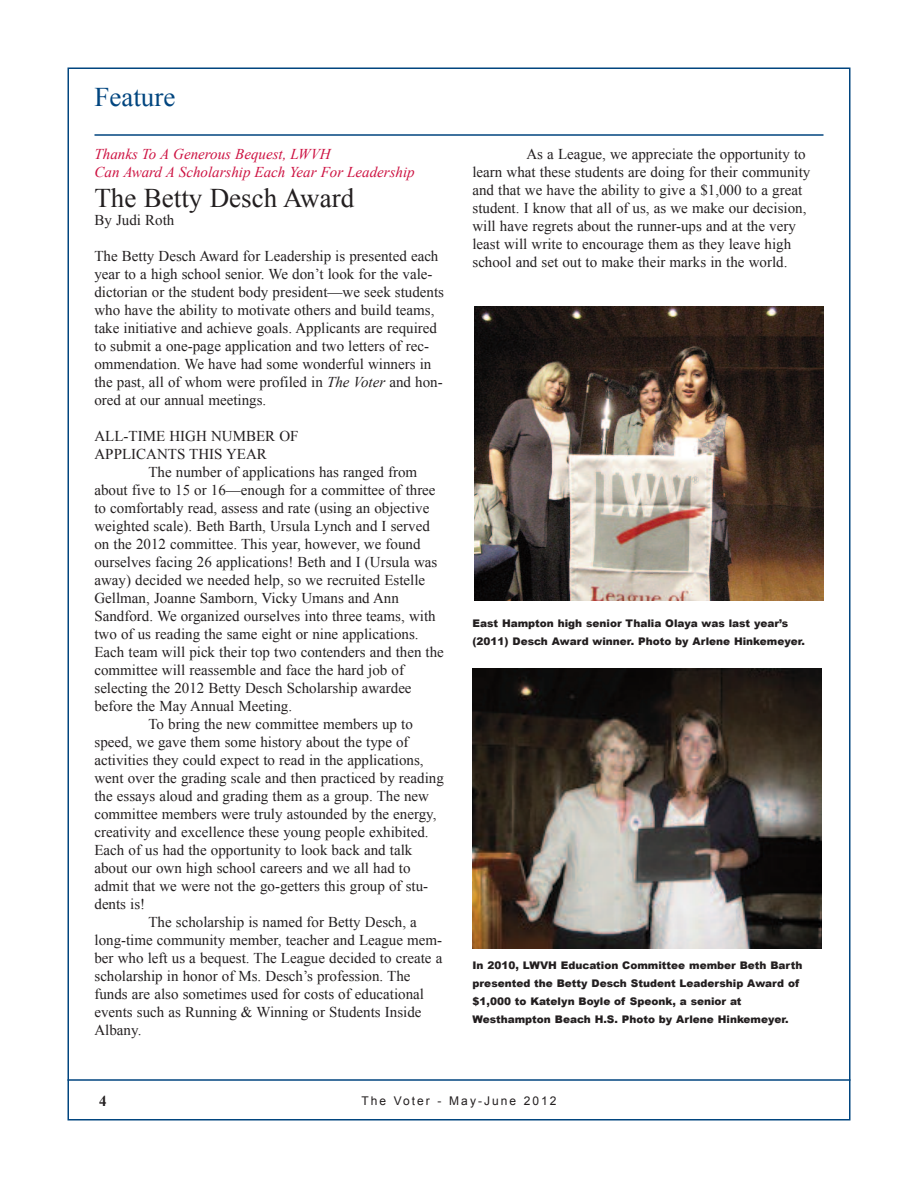
<style>
.page{position:relative;width:918px;height:1188px;background:#fff}
.page>*{position:absolute;margin:0;border:0;box-sizing:border-box;transform-origin:0 0}
.t1{font:27px "Times New Roman";color:#231f20}
.t2{font:27px "Times New Roman";color:#01457f}
.t3{font:15px/18px "Times New Roman";color:#231f20}
.t4{font:italic 15px/18px "Times New Roman";color:#cd1141}
.t5{font:700 15px "Times New Roman";color:#231f20}
.t6{font:12px "Arial";letter-spacing:.165em;color:#231f20}
.t7{font:900 10.5px/18px "Arial";color:#231f20}
.s1{font-style:italic}
</style>
<div class="page">
<hr style="left:68px;top:1079px;width:782px;height:2px;background:#01457f">
<hr style="left:94px;top:134px;width:730px;height:2px;background:#01457f">
<img style="left:475px;top:306px;width:349px;height:295px">
<img style="left:472px;top:668px;width:349px;height:281px">
<h1 class="t2" style="left:94px;top:82px;width:82px">Feature</h1>
<p class="t4" style="left:94px;top:145px;width:322px">Thanks To A Generous Bequest, LWVH<br>Can Award A Scholarship Each Year For Leadership</p>
<h1 class="t1" style="left:94px;top:183px;width:261px">The Betty Desch Award</h1>
<p class="t3" style="left:94px;top:211px;width:81px">By Judi Roth</p>
<p class="t3" style="left:94px;top:247px;width:351px">The Betty Desch Award for Leadership is presented each year to a high school senior. We don’t look for the vale&shy;dictorian or the student body president—we seek students who have the ability to motivate others and build teams, take initiative and achieve goals. Applicants are required to submit a one-page application and two letters of rec&shy;ommendation. We have had some wonderful winners in the past, all of whom were profiled in <span class="s1">The Voter</span> and hon&shy;ored at our annual meetings.</p>
<p class="t3" style="left:94px;top:427px;width:206px">ALL-TIME HIGH NUMBER OF<br>APPLICANTS THIS YEAR</p>
<p class="t3" style="left:148px;top:463px;width:270px">The number of applications has ranged from</p>
<p class="t3" style="left:94px;top:481px;width:343px">about five to 15 or 16—enough for a committee of three</p>
<p class="t3" style="left:94px;top:499px;width:336px">to comfortably read, assess and rate (using an objective</p>
<p class="t3" style="left:94px;top:517px;width:337px">weighted scale). Beth Barth, Ursula Lynch and I served</p>
<p class="t3" style="left:94px;top:535px;width:328px">on the 2012 committee. This year, however, we found</p>
<p class="t3" style="left:94px;top:553px;width:344px">ourselves facing 26 applications! Beth and I (Ursula was</p>
<p class="t3" style="left:94px;top:571px;width:332px">away) decided we needed help, so we recruited Estelle</p>
<p class="t3" style="left:94px;top:589px;width:306px">Gellman, Joanne Samborn, Vicky Umans and Ann</p>
<p class="t3" style="left:94px;top:607px;width:343px">Sandford. We organized ourselves into three teams, with</p>
<p class="t3" style="left:94px;top:625px;width:326px">two of us reading the same eight or nine applications.</p>
<p class="t3" style="left:94px;top:643px;width:351px">Each team will pick their top two contenders and then the</p>
<p class="t3" style="left:94px;top:661px;width:311px">committee will reassemble and face the hard job of</p>
<p class="t3" style="left:94px;top:679px;width:319px">selecting the 2012 Betty Desch Scholarship awardee</p>
<p class="t3" style="left:94px;top:697px;width:199px">before the May Annual Meeting.</p>
<p class="t3" style="left:148px;top:715px;width:266px">To bring the new committee members up to</p>
<p class="t3" style="left:94px;top:733px;width:316px">speed, we gave them some history about the type of</p>
<p class="t3" style="left:94px;top:751px;width:331px">activities they could expect to read in the applications,</p>
<p class="t3" style="left:94px;top:769px;width:351px">went over the grading scale and then practiced by reading</p>
<p class="t3" style="left:94px;top:787px;width:336px">the essays aloud and grading them as a group. The new</p>
<p class="t3" style="left:94px;top:805px;width:344px">committee members were truly astounded by the energy,</p>
<p class="t3" style="left:94px;top:823px;width:336px">creativity and excellence these young people exhibited.</p>
<p class="t3" style="left:95px;top:841px;width:319px">Each of us had the opportunity to look back and talk</p>
<p class="t3" style="left:95px;top:859px;width:318px">about our own high school careers and we all had to</p>
<p class="t3" style="left:95px;top:877px;width:335px">admit that we were not the go-getters this group of stu-</p>
<p class="t3" style="left:95px;top:895px;width:52px">dents is!</p>
<p class="t3" style="left:149px;top:913px;width:270px">The scholarship is named for Betty Desch, a</p>
<p class="t3" style="left:95px;top:931px;width:349px">long-time community member, teacher and League mem-</p>
<p class="t3" style="left:94px;top:949px;width:349px">ber who left us a bequest. The League decided to create a</p>
<p class="t3" style="left:94px;top:967px;width:318px">scholarship in honor of Ms. Desch’s profession. The</p>
<p class="t3" style="left:95px;top:985px;width:331px">funds are also sometimes used for costs of educational</p>
<p class="t3" style="left:95px;top:1003px;width:329px">events such as Running &amp; Winning or Students Inside</p>
<p class="t3" style="left:94px;top:1021px;width:48px">Albany.</p>
<p class="t3" style="left:472px;top:145px;width:339px;text-indent:54px">As a League, we appreciate the opportunity to learn what these students are doing for their community and that we have the ability to give a $1,000 to a great student. I know that all of us, as we make our decision, will have regrets about the runner-ups and at the very least will write to encourage them as they leave high school and set out to make their marks in the world.</p>
<p class="t7" style="left:473px;top:614px;width:334px">East Hampton high senior Thalia Olaya was last year’s (2011) Desch Award winner. Photo by Arlene Hinkemeyer.</p>
<p class="t7" style="left:472px;top:956px;width:331px">In 2010, LWVH Education Committee member Beth Barth presented the Betty Desch Student Leadership Award of $1,000 to Katelyn Boyle of Speonk, a senior at Westhampton Beach H.S. Photo by Arlene Hinkemeyer.</p>
<p class="t5" style="left:99px;top:1093px;width:9px">4</p>
<p class="t6" style="left:362px;top:1094px;width:196px">The Voter - May-June 2012</p>
</div>
